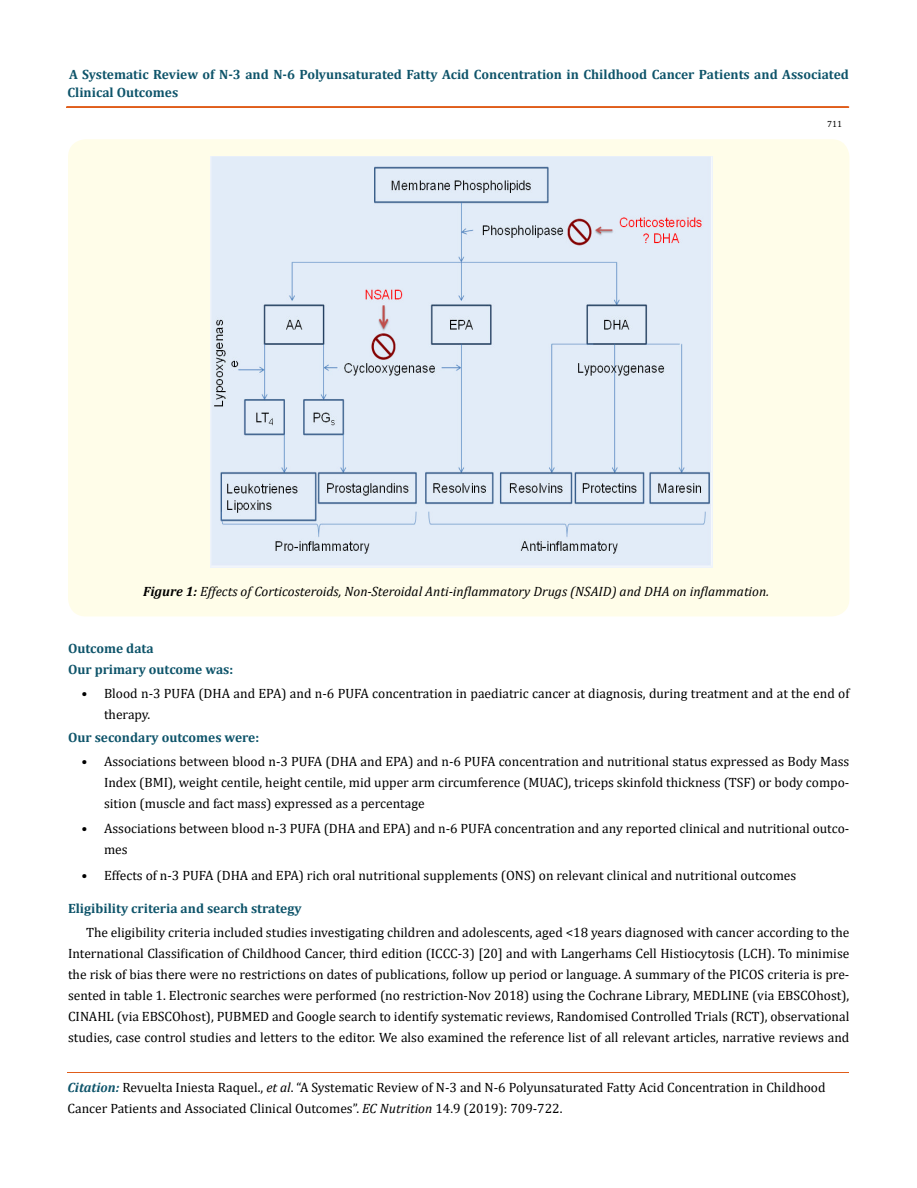
<style>
.page{position:relative;width:917px;height:1188px;background:#fff}
.page>*{position:absolute;margin:0;border:0;box-sizing:border-box;transform-origin:0 0}
.t1{font:13.5px/21px "Cambria";color:#000}
.t2{font:700 13.5px/18px "Cambria";color:#0e546a}
.t3{font:italic 13.5px "Cambria";color:#000}
.t4{font:9px "Cambria";color:#000}
.s1{font-weight:700}
.s2{font-weight:700;font-style:italic;color:#0e546a}
.s3{font-style:italic}
</style>
<div class="page">
<div style="left:66px;top:107px;width:782px;height:1px;border:1px solid #e05d1a"></div>
<hr style="left:67px;top:1072px;width:782px;height:1px;background:#e05d1a">
<div style="left:68px;top:139px;width:781px;height:477px;background:#fffde9;border-radius:18px"></div>
<img style="left:211px;top:156px;width:501px;height:412px">
<p class="t2" style="left:67px;top:65px;width:782px">A Systematic Review of N-3 and N-6 Polyunsaturated Fatty Acid Concentration in Childhood Cancer Patients and Associated<br>Clinical Outcomes</p>
<p class="t4" style="left:827px;top:119px;width:16px">711</p>
<p class="t3" style="left:143px;top:581px;width:627px"><span class="s1">Figure 1:</span> Effects of Corticosteroids, Non-Steroidal Anti-inflammatory Drugs (NSAID) and DHA on inflammation.</p>
<p class="t2" style="left:68px;top:638px;width:167px;line-height:21px">Outcome data<br>Our primary outcome was:</p>
<p class="t1" style="left:104px;top:683px;width:747px;text-indent:-23px">• Blood n-3 PUFA (DHA and EPA) and n-6 PUFA concentration in paediatric cancer at diagnosis, during treatment and at the end of therapy.</p>
<p class="t2" style="left:68px;top:728px;width:193px">Our secondary outcomes were:</p>
<p class="t1" style="left:104px;top:751px;width:746px;text-align:justify;text-indent:-23px">• Associations between blood n-3 PUFA (DHA and EPA) and n-6 PUFA concentration and nutritional status expressed as Body Mass Index (BMI), weight centile, height centile, mid upper arm circumference (MUAC), triceps skinfold thickness (TSF) or body compo&shy;sition (muscle and fact mass) expressed as a percentage</p>
<p class="t1" style="left:104px;top:818px;width:746px;text-indent:-23px">• Associations between blood n-3 PUFA (DHA and EPA) and n-6 PUFA concentration and any reported clinical and nutritional outco&shy;mes</p>
<p class="t1" style="left:81px;top:865px;width:716px">• Effects of n-3 PUFA (DHA and EPA) rich oral nutritional supplements (ONS) on relevant clinical and nutritional outcomes</p>
<p class="t2" style="left:68px;top:899px;width:235px">Eligibility criteria and search strategy</p>
<p class="t1" style="left:68px;top:922px;width:782px;text-align:justify;text-indent:18px">The eligibility criteria included studies investigating children and adolescents, aged &lt;18 years diagnosed with cancer according to the International Classification of Childhood Cancer, third edition (ICCC-3) [20] and with Langerhams Cell Histiocytosis (LCH). To minimise the risk of bias there were no restrictions on dates of publications, follow up period or language. A summary of the PICOS criteria is pre&shy;sented in table 1. Electronic searches were performed (no restriction-Nov 2018) using the Cochrane Library, MEDLINE (via EBSCOhost), CINAHL (via EBSCOhost), PUBMED and Google search to identify systematic reviews, Randomised Controlled Trials (RCT), observational studies, case control studies and letters to the editor. We also examined the reference list of all relevant articles, narrative reviews and</p>
<p class="t1" style="left:67px;top:1077px;width:759px"><span class="s2">Citation:</span> Revuelta Iniesta Raquel., <span class="s3">et al</span>. “A Systematic Review of N-3 and N-6 Polyunsaturated Fatty Acid Concentration in Childhood<br>Cancer Patients and Associated Clinical Outcomes”. <span class="s3">EC Nutrition</span> 14.9 (2019): 709-722.</p>
</div>
